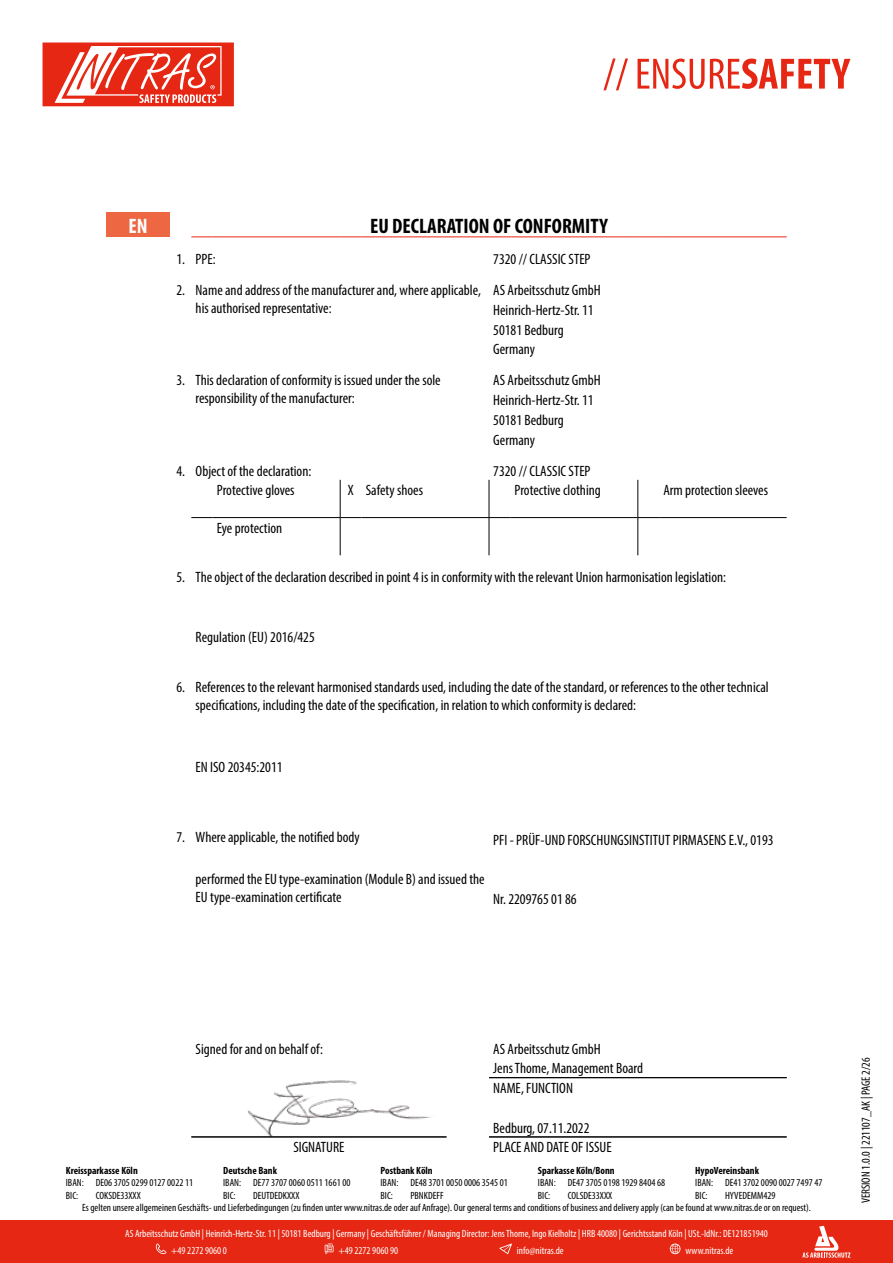
<style>
.page{position:relative;width:893px;height:1263px;background:#fff}
.page>*{position:absolute;margin:0;border:0;box-sizing:border-box;transform-origin:0 0}
.t1{font:700 condensed 21px "Myriad Pro";color:#000}
.t2{font:700 condensed 21px "Myriad Pro";color:#fff}
.t3{font:condensed 15px/19.8px "Myriad Pro";color:#000}
.t4{font:condensed 12px "Myriad Pro";color:#000}
.t5{font:condensed 10.5px/12.6px "Myriad Pro";color:#000}
.t6{font:condensed 10.5px/17px "Myriad Pro";color:#fff}
.t7{font:700 condensed 10.5px "Myriad Pro";color:#000}
</style>
<div class="page">
<svg style="left:603px;top:58px;width:247px;height:32px"></svg>
<svg style="left:43px;top:43px;width:191px;height:63px"></svg>
<div style="left:0;top:1220px;width:893px;height:43px;background:#e52713"></div>
<svg style="left:802px;top:1226px;width:48px;height:32px"></svg>
<svg style="left:156px;top:1243px;width:10px;height:11px"></svg>
<svg style="left:325px;top:1243px;width:9px;height:11px"></svg>
<svg style="left:499px;top:1243px;width:13px;height:11px"></svg>
<svg style="left:670px;top:1243px;width:10px;height:11px"></svg>
<img style="left:247px;top:1080px;width:184px;height:56px">
<div style="left:106px;top:213px;width:64px;height:24px;background:#ec6742"></div>
<svg style="left:191px;top:236px;width:22px;height:1px"></svg>
<hr style="left:213px;top:236px;width:127px;height:1px;background:#e52713">
<svg style="left:340px;top:236px;width:21px;height:1px"></svg>
<hr style="left:361px;top:236px;width:128px;height:1px;background:#e52713">
<svg style="left:489px;top:236px;width:21px;height:1px"></svg>
<hr style="left:510px;top:236px;width:128px;height:1px;background:#e52713">
<svg style="left:638px;top:236px;width:21px;height:1px"></svg>
<hr style="left:659px;top:236px;width:128px;height:1px;background:#e52713">
<hr style="left:340px;top:480px;width:1px;height:37px;background:#000">
<hr style="left:489px;top:480px;width:1px;height:37px;background:#000">
<hr style="left:637px;top:480px;width:1px;height:37px;background:#000">
<svg style="left:191px;top:517px;width:22px;height:1px"></svg>
<hr style="left:213px;top:517px;width:127px;height:1px;background:#000">
<svg style="left:340px;top:517px;width:21px;height:1px"></svg>
<hr style="left:340px;top:518px;width:1px;height:37px;background:#000">
<hr style="left:361px;top:517px;width:128px;height:1px;background:#000">
<svg style="left:489px;top:517px;width:21px;height:1px"></svg>
<hr style="left:489px;top:518px;width:1px;height:37px;background:#000">
<hr style="left:510px;top:517px;width:128px;height:1px;background:#000">
<svg style="left:638px;top:517px;width:21px;height:1px"></svg>
<hr style="left:637px;top:518px;width:1px;height:37px;background:#000">
<hr style="left:659px;top:517px;width:128px;height:1px;background:#000">
<hr style="left:191px;top:1136px;width:255px;height:1px;background:#000">
<hr style="left:489px;top:1077px;width:298px;height:1px;background:#000">
<hr style="left:489px;top:1136px;width:298px;height:1px;background:#000">
<h1 class="t2" style="left:129px;top:212px;width:21px">EN</h1>
<h1 class="t1" style="left:370px;top:212px;width:239px">EU DECLARATION OF CONFORMITY</h1>
<p class="t3" style="left:176px;top:249px;width:41px">1. PPE:</p>
<p class="t3" style="left:196px;top:281px;width:287px;line-height:18px;text-indent:-19px">2. Name and address of the manufacturer and, where applicable, his authorised representative:</p>
<p class="t3" style="left:493px;top:339px;width:43px">Germany</p>
<p class="t3" style="left:196px;top:371px;width:247px;line-height:18px;text-indent:-19px">3. This declaration of conformity is issued under the sole responsibility of the manufacturer:</p>
<p class="t3" style="left:493px;top:429px;width:43px">Germany</p>
<p class="t3" style="left:217px;top:460px;width:96px;text-indent:-40px">4. Object of the declaration:<br>Protective gloves</p>
<h1 class="t2" style="left:129px;top:212px;width:20px">DE</h1>
<p class="t3" style="left:493px;top:243px;width:109px;line-height:31px">7320 // CLASSIC STEP<br>AS Arbeitsschutz GmbH</p>
<p class="t3" style="left:493px;top:300px;width:102px">Heinrich-Hertz-Str. 11<br>50181 Bedburg</p>
<p class="t3" style="left:493px;top:370px;width:109px">AS Arbeitsschutz GmbH<br>Heinrich-Hertz-Str. 11<br>50181 Bedburg</p>
<p class="t3" style="left:493px;top:460px;width:99px">7320 // CLASSIC STEP</p>
<p class="t3" style="left:366px;top:480px;width:59px">Safety shoes</p>
<p class="t3" style="left:515px;top:480px;width:88px">Protective clothing</p>
<p class="t3" style="left:663px;top:480px;width:106px">Arm protection sleeves</p>
<p class="t3" style="left:348px;top:480px;width:7px">X</p>
<p class="t3" style="left:217px;top:518px;width:67px">Eye protection</p>
<p class="t3" style="left:176px;top:567px;width:551px">5. The object of the declaration described in point 4 is in conformity with the relevant Union harmonisation legislation:</p>
<p class="t3" style="left:196px;top:627px;width:121px">Regulation (EU) 2016/425</p>
<p class="t3" style="left:196px;top:678px;width:575px;line-height:18px;text-indent:-19px">6. References to the relevant harmonised standards used, including the date of the standard, or references to the other technical specifications, including the date of the specification, in relation to which conformity is declared:</p>
<p class="t3" style="left:196px;top:757px;width:88px">EN ISO 20345:2011</p>
<p class="t3" style="left:176px;top:827px;width:185px">7. Where applicable, the notified body</p>
<p class="t3" style="left:196px;top:870px;width:291px;line-height:18px">performed the EU type-examination (Module B) and issued the<br>EU type-examination certificate</p>
<p class="t3" style="left:493px;top:830px;width:282px">PFI - PRÜF-UND FORSCHUNGSINSTITUT PIRMASENS E.V., 0193</p>
<p class="t3" style="left:493px;top:889px;width:85px">Nr. 2209765 01 86</p>
<p class="t3" style="left:196px;top:1038px;width:129px">Signed for and on behalf of:</p>
<p class="t3" style="left:493px;top:1038px;width:109px">AS Arbeitsschutz GmbH</p>
<p class="t3" style="left:493px;top:1058px;width:151px">Jens Thome, Management Board<br>NAME, FUNCTION</p>
<p class="t3" style="left:493px;top:1117px;width:98px">Bedburg, 07.11.2022</p>
<p class="t3" style="left:293px;top:1137px;width:53px">SIGNATURE</p>
<p class="t3" style="left:493px;top:1137px;width:120px">PLACE AND DATE OF ISSUE</p>
<p class="t7" style="left:66px;top:1164px;width:73px">Kreissparkasse Köln</p>
<p class="t7" style="left:223px;top:1164px;width:55px">Deutsche Bank</p>
<p class="t7" style="left:381px;top:1164px;width:54px">Postbank Köln</p>
<p class="t7" style="left:538px;top:1164px;width:78px">Sparkasse Köln/Bonn</p>
<p class="t7" style="left:695px;top:1164px;width:65px">HypoVereinsbank</p>
<p class="t5" style="left:66px;top:1176px;width:19px">IBAN:<br>BIC:</p>
<p class="t5" style="left:96px;top:1176px;width:99px">DE06 3705 0299 0127 0022 11<br>COKSDE33XXX</p>
<p class="t5" style="left:223px;top:1176px;width:19px">IBAN:<br>BIC:</p>
<p class="t5" style="left:253px;top:1176px;width:99px">DE77 3707 0060 0511 1661 00<br>DEUTDEDKXXX</p>
<p class="t5" style="left:381px;top:1176px;width:19px">IBAN:<br>BIC:</p>
<p class="t5" style="left:410px;top:1176px;width:99px">DE48 3701 0050 0006 3545 01<br>PBNKDEFF</p>
<p class="t5" style="left:538px;top:1176px;width:19px">IBAN:<br>BIC:</p>
<p class="t5" style="left:568px;top:1176px;width:99px">DE47 3705 0198 1929 8404 68<br>COLSDE33XXX</p>
<p class="t5" style="left:695px;top:1176px;width:19px">IBAN:<br>BIC:</p>
<p class="t5" style="left:725px;top:1176px;width:99px">DE41 3702 0090 0027 7497 47</p>
<p class="t5" style="left:725px;top:1189px;width:52px">HYVEDEMM429</p>
<p class="t5" style="left:82px;top:1201px;width:730px">Es gelten unsere allgemeinen Geschäfts- und Lieferbedingungen (zu finden unter www.nitras.de oder auf Anfrage). Our general terms and conditions of business and delivery apply (can be found at www.nitras.de or on request).</p>
<p class="t6" style="left:171px;top:1225px;width:598px;text-indent:-46px">AS Arbeitsschutz GmbH | Heinrich-Hertz-Str. 11 | 50181 Bedburg | Germany | Geschäftsführer / Managing Director: Jens Thome, Ingo Kielholtz | HRB 40080 | Gerichtsstand Köln | USt.-IdNr.: DE121851940 +49 2272 9060 0</p>
<p class="t6" style="left:338px;top:1242px;width:61px">+49 2272 9060 90</p>
<p class="t6" style="left:517px;top:1242px;width:48px">info@nitras.de</p>
<p class="t6" style="left:685px;top:1242px;width:49px">www.nitras.de</p>
<p class="t4" style="left:859px;top:1203px;width:148px;rotate:-90deg">VERSION 1.0.0 | 221107_AK | PAGE 2/26</p>
</div>
